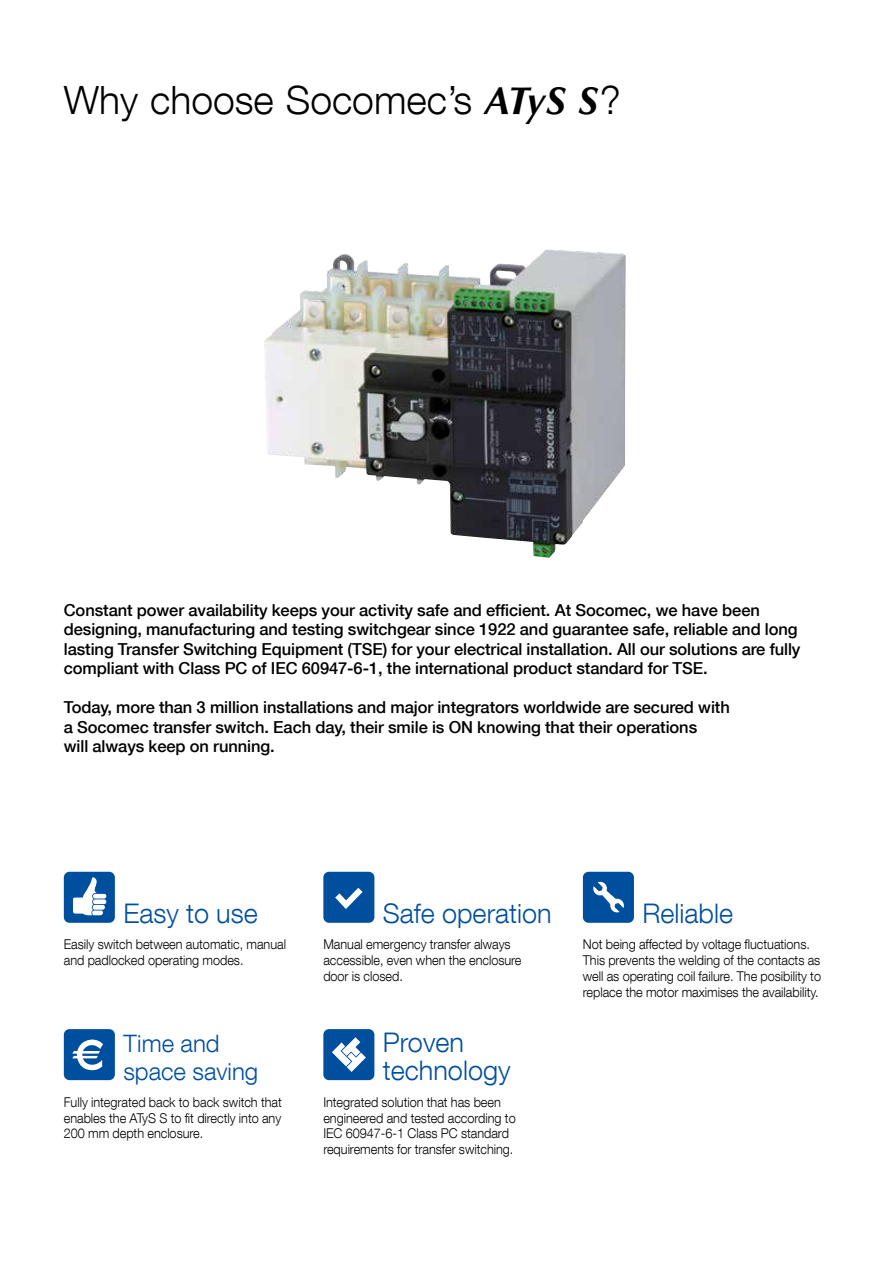
<style>
.page{position:relative;width:885px;height:1263px;background:#fff}
.page>*{position:absolute;margin:0;border:0;box-sizing:border-box;transform-origin:0 0}
.t1{font:300 39px "Helvetica Neue LT Com";color:#000}
.t2{font:300 27px/28.5px "Helvetica Neue LT Com";color:#004f9f}
.t3{font:300 24px/28.5px "Helvetica Neue LT Com";color:#004f9f}
.t4{font:500 16.5px/19.5px "Helvetica Neue LT Com";letter-spacing:-.005em;color:#000}
.t5{font:300 13.5px/15.8px "Helvetica Neue LT Com";letter-spacing:-.005em;color:#000;scale:.94 1}
.s1{font-family:"Optima LT Std";font-weight:700;font-style:italic}
</style>
<div class="page">
<img style="left:264px;top:249px;width:361px;height:309px">
<div style="left:64px;top:1029px;width:51px;height:51px;background:#004f9f;border-radius:6px"></div>
<svg style="left:72px;top:1039px;width:31px;height:31px"></svg>
<div style="left:583px;top:872px;width:51px;height:51px;background:#004f9f;border-radius:6px"></div>
<svg style="left:593px;top:881px;width:31px;height:32px"></svg>
<div style="left:323px;top:1029px;width:51px;height:51px;background:#004f9f;border-radius:6px"></div>
<svg style="left:332px;top:1037px;width:34px;height:35px"></svg>
<div style="left:64px;top:872px;width:51px;height:51px;background:#004f9f;border-radius:6px"></div>
<svg style="left:73px;top:877px;width:34px;height:38px"></svg>
<div style="left:323px;top:872px;width:51px;height:51px;background:#004f9f;border-radius:6px"></div>
<svg style="left:335px;top:887px;width:28px;height:22px"></svg>
<h1 class="t1" style="left:64px;top:76px;width:558px">Why choose Socomec’s <span class="s1">ATyS S</span>?</h1>
<p class="t4" style="left:64px;top:600px;width:738px">Constant power availability keeps your activity safe and efficient. At Socomec, we have been designing, manufacturing and testing switchgear since 1922 and guarantee safe, reliable and long lasting Transfer Switching Equipment (TSE) for your electrical installation. All our solutions are fully compliant with Class PC of IEC 60947-6-1, the international product standard for TSE.</p>
<p class="t4" style="left:64px;top:697px;width:667px">Today, more than 3 million installations and major integrators worldwide are secured with a Socomec transfer switch. Each day, their smile is ON knowing that their operations<br>will always keep on running.</p>
<h2 class="t2" style="left:123px;top:898px;width:136px">Easy to use</h2>
<p class="t5" style="left:64px;top:936px;width:238px">Easily switch between automatic, manual and padlocked operating modes.</p>
<h2 class="t2" style="left:383px;top:898px;width:170px">Safe operation</h2>
<h2 class="t2" style="left:642px;top:898px;width:92px">Reliable</h2>
<p class="t5" style="left:323px;top:936px;width:212px">Manual emergency transfer always accessible, even when the enclosure door is closed.</p>
<p class="t5" style="left:583px;top:936px;width:255px">Not being affected by voltage fluctuations.<br>This prevents the welding of the contacts as well as operating coil failure. The posibility to replace the motor maximises the availability.</p>
<h3 class="t3" style="left:123px;top:1028px;width:136px">Time and space saving</h3>
<h2 class="t2" style="left:383px;top:1027px;width:129px">Proven technology</h2>
<p class="t5" style="left:64px;top:1094px;width:233px;text-align:justify">Fully integrated back to back switch that enables the ATyS S to fit directly into any 200 mm depth enclosure.</p>
<p class="t5" style="left:323px;top:1094px;width:206px">Integrated solution that has been engineered and tested according to IEC 60947-6-1 Class PC standard requirements for transfer switching.</p>
</div>
